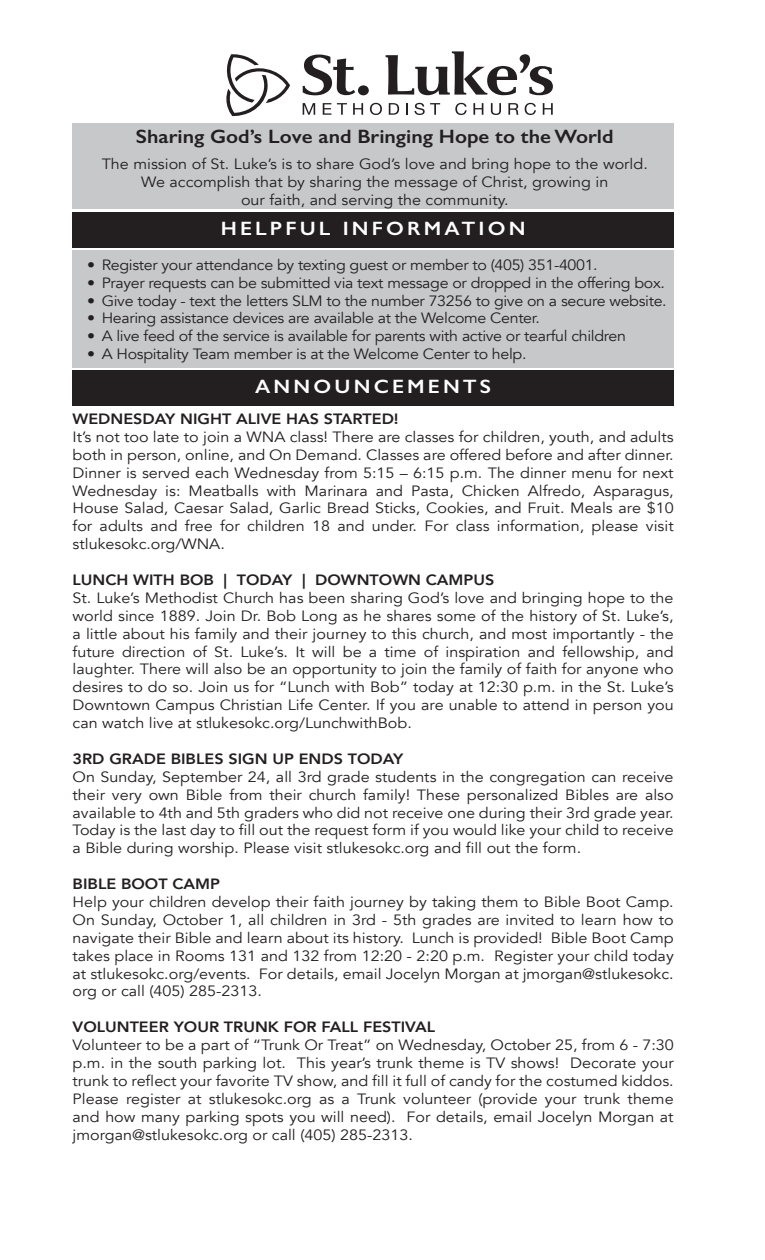
<style>
.page{position:relative;width:765px;height:1260px;background:#fff}
.page>*{position:absolute;margin:0;border:0;box-sizing:border-box;transform-origin:0 0}
.t1{font:600 19.38px "Gill Sans";color:#231f20;scale:1.08 1}
.t2{font:600 19.38px "Gill Sans";letter-spacing:.15em;color:#fff;scale:1.08 1}
.t3{font:14.88px/17.9px "Avenir";letter-spacing:-.01em;color:#231f20;text-align:justify;scale:1.08 1}
.t4{font:14.88px "Avenir";letter-spacing:-.01em;color:#231f20;scale:1.07 1}
.t5{font:800 14.88px "Avenir";color:#231f20;scale:1.08 1}
</style>
<div class="page">
<div style="left:73px;top:212px;width:601px;height:36px;background:#231f20"></div>
<div style="left:73px;top:123px;width:601px;height:86px;background:#c7c8ca"></div>
<svg style="left:303px;top:55px;width:66px;height:40px"></svg>
<svg style="left:386px;top:51px;width:167px;height:44px"></svg>
<svg style="left:226px;top:54px;width:64px;height:63px"></svg>
<svg style="left:303px;top:103px;width:12px;height:12px"></svg>
<svg style="left:323px;top:103px;width:8px;height:12px"></svg>
<svg style="left:337px;top:103px;width:10px;height:12px"></svg>
<svg style="left:353px;top:103px;width:10px;height:12px"></svg>
<svg style="left:370px;top:103px;width:12px;height:12px"></svg>
<svg style="left:389px;top:103px;width:10px;height:12px"></svg>
<svg style="left:406px;top:103px;width:2px;height:12px"></svg>
<svg style="left:415px;top:103px;width:25px;height:12px"></svg>
<svg style="left:455px;top:103px;width:12px;height:12px"></svg>
<svg style="left:473px;top:103px;width:10px;height:12px"></svg>
<svg style="left:491px;top:103px;width:10px;height:12px"></svg>
<svg style="left:508px;top:103px;width:11px;height:12px"></svg>
<svg style="left:525px;top:103px;width:11px;height:12px"></svg>
<svg style="left:543px;top:103px;width:10px;height:12px"></svg>
<div style="left:73px;top:251px;width:601px;height:117px;background:#c7c8ca"></div>
<div style="left:73px;top:370px;width:601px;height:36px;background:#231f20"></div>
<h1 class="t1" style="left:136px;top:125px;width:444px">Sharing God’s Love and Bringing Hope to the World</h1>
<p class="t3" style="left:102px;top:155px;width:507px;text-align:center">The mission of St. Luke’s is to share God’s love and bring hope to the world.<br>We accomplish that by sharing the message of Christ, growing in<br>our faith, and serving the community.</p>
<h1 class="t2" style="left:221px;top:217px;width:284px">HELPFUL INFORMATION</h1>
<p class="t4" style="left:87px;top:256px;width:479px">• Register your attendance by texting guest or member to (405) 351-4001.</p>
<p class="t4" style="left:87px;top:274px;width:542px">• Prayer requests can be submitted via text message or dropped in the offering box.</p>
<p class="t4" style="left:87px;top:292px;width:543px">• Give today - text the letters SLM to the number 73256 to give on a secure website.</p>
<p class="t4" style="left:87px;top:309px;width:425px">• Hearing assistance devices are available at the Welcome Center.</p>
<p class="t4" style="left:87px;top:327px;width:505px">• A live feed of the service is available for parents with active or tearful children</p>
<p class="t4" style="left:87px;top:345px;width:412px">• A Hospitality Team member is at the Welcome Center to help.</p>
<h1 class="t2" style="left:255px;top:375px;width:220px">ANNOUNCEMENTS</h1>
<p class="t5" style="left:73px;top:407px;width:303px">WEDNESDAY NIGHT ALIVE HAS STARTED!</p>
<p class="t3" style="left:73px;top:428px;width:558px">It’s not too late to join a WNA class! There are classes for children, youth, and adults both in person, online, and On Demand. Classes are offered before and after dinner.<br>Dinner is served each Wednesday from 5:15 – 6:15 p.m. The dinner menu for next Wednesday is: Meatballs with Marinara and Pasta, Chicken Alfredo, Asparagus, House Salad, Caesar Salad, Garlic Bread Sticks, Cookies, and Fruit. Meals are $10 for adults and free for children 18 and under. For class information, please visit stlukesokc.org/WNA.</p>
<p class="t5" style="left:73px;top:568px;width:392px">LUNCH WITH BOB | TODAY | DOWNTOWN CAMPUS</p>
<p class="t3" style="left:73px;top:589px;width:558px">St. Luke’s Methodist Church has been sharing God’s love and bringing hope to the world since 1889. Join Dr. Bob Long as he shares some of the history of St. Luke’s, a little about his family and their journey to this church, and most importantly - the future direction of St. Luke’s. It will be a time of inspiration and fellowship, and laughter. There will also be an opportunity to join the family of faith for anyone who desires to do so. Join us for “Lunch with Bob” today at 12:30 p.m. in the St. Luke’s Downtown Campus Christian Life Center. If you are unable to attend in person you can watch live at stlukesokc.org/LunchwithBob.</p>
<p class="t5" style="left:73px;top:747px;width:308px">3RD GRADE BIBLES SIGN UP ENDS TODAY</p>
<p class="t3" style="left:73px;top:768px;width:558px">On Sunday, September 24, all 3rd grade students in the congregation can receive their very own Bible from their church family! These personalized Bibles are also available to 4th and 5th graders who did not receive one during their 3rd grade year.<br>Today is the last day to fill out the request form if you would like your child to receive a Bible during worship. Please visit stlukesokc.org and fill out the form.</p>
<p class="t5" style="left:73px;top:872px;width:138px">BIBLE BOOT CAMP</p>
<p class="t3" style="left:73px;top:893px;width:558px">Help your children develop their faith journey by taking them to Bible Boot Camp.<br>On Sunday, October 1, all children in 3rd - 5th grades are invited to learn how to navigate their Bible and learn about its history. Lunch is provided! Bible Boot Camp takes place in Rooms 131 and 132 from 12:20 - 2:20 p.m. Register your child today at stlukesokc.org/events. For details, email Jocelyn Morgan at jmorgan@stlukesokc. org or call (405) 285-2313.</p>
<p class="t5" style="left:73px;top:1015px;width:337px">VOLUNTEER YOUR TRUNK FOR FALL FESTIVAL</p>
<p class="t3" style="left:73px;top:1036px;width:558px">Volunteer to be a part of “Trunk Or Treat” on Wednesday, October 25, from 6 - 7:30 p.m. in the south parking lot. This year’s trunk theme is TV shows! Decorate your trunk to reflect your favorite TV show, and fill it full of candy for the costumed kiddos.<br>Please register at stlukesokc.org as a Trunk volunteer (provide your trunk theme and how many parking spots you will need). For details, email Jocelyn Morgan at jmorgan@stlukesokc.org or call (405) 285-2313.</p>
</div>
